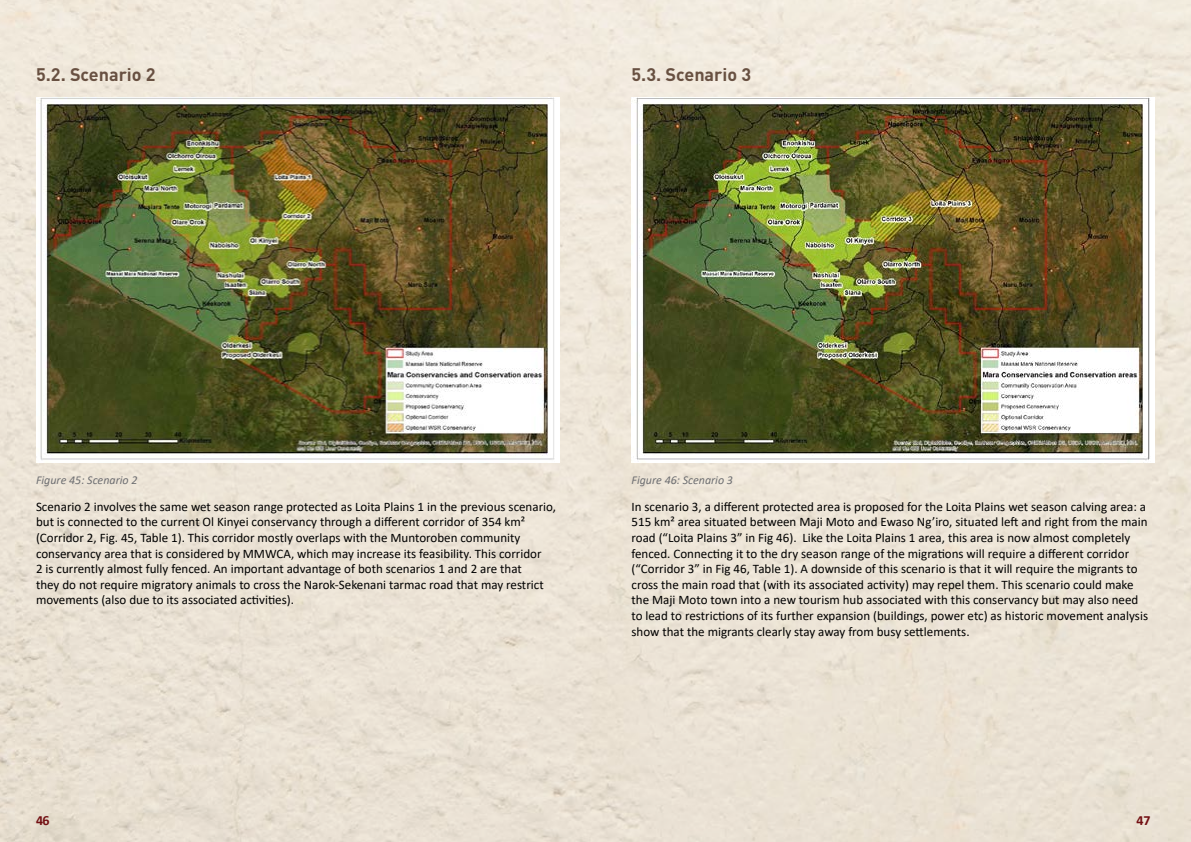
<style>
.page{position:relative;width:1191px;height:842px;background:#fff}
.page>*{position:absolute;margin:0;border:0;box-sizing:border-box;transform-origin:0 0}
.t1{font:700 18px "DIN Pro";color:#685041}
.t2{font:700 14px "Calibri";color:#730f12}
.t3{font:13px/15.6px "Calibri";color:#000}
.t4{font:italic 12px "Calibri";color:#6d6e71}
</style>
<div class="page">
<img style="left:36px;top:97px;width:519px;height:366px">
<img style="left:631px;top:97px;width:520px;height:366px">
<h1 class="t1" style="left:36px;top:62px;width:121px">5.2. Scenario 2</h1>
<h1 class="t1" style="left:631px;top:62px;width:121px">5.3. Scenario 3</h1>
<p class="t4" style="left:36px;top:472px;width:103px">Figure 45: Scenario 2</p>
<p class="t3" style="left:36px;top:498px;width:521px">Scenario 2 involves the same wet season range protected as Loita Plains 1 in the previous scenario, but is connected to the current Ol Kinyei conservancy through a different corridor of 354 km² (Corridor 2, Fig. 45, Table 1). This corridor mostly overlaps with the Muntoroben community conservancy area that is considered by MMWCA, which may increase its feasibility. This corridor<br>2 is currently almost fully fenced. An important advantage of both scenarios 1 and 2 are that<br>they do not require migratory animals to cross the Narok-Sekenani tarmac road that may restrict movements (also due to its associated activities).</p>
<p class="t4" style="left:631px;top:472px;width:103px">Figure 46: Scenario 3</p>
<p class="t3" style="left:631px;top:498px;width:518px">In scenario 3, a different protected area is proposed for the Loita Plains wet season calving area: a 515 km² area situated between Maji Moto and Ewaso Ng’iro, situated left and right from the main road (“Loita Plains 3” in Fig 46). Like the Loita Plains 1 area, this area is now almost completely fenced. Connecting it to the dry season range of the migrations will require a different corridor (“Corridor 3” in Fig 46, Table 1). A downside of this scenario is that it will require the migrants to cross the main road that (with its associated activity) may repel them. This scenario could make the Maji Moto town into a new tourism hub associated with this conservancy but may also need to lead to restrictions of its further expansion (buildings, power etc) as historic movement analysis show that the migrants clearly stay away from busy settlements.</p>
<p class="t2" style="left:36px;top:810px;width:15px">46</p>
<p class="t2" style="left:1136px;top:811px;width:16px">47</p>
</div>
